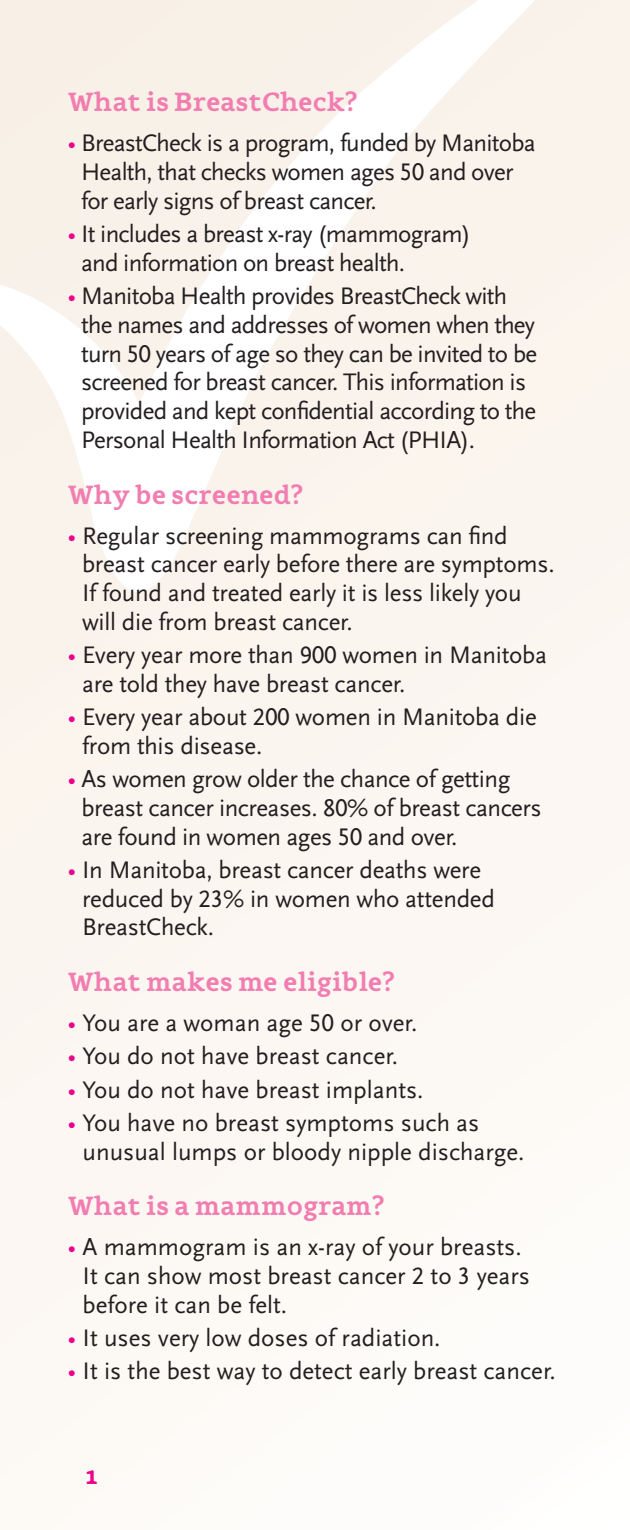
<style>
.page{position:relative;width:630px;height:1530px;background:#fcf7f3}
.page>*{position:absolute;margin:0;border:0;box-sizing:border-box;transform-origin:0 0}
.t1{font:700 27.5px "Flembo Text";letter-spacing:-.01em;color:#f17db1}
.t2{font:700 27.5px "Flembo Text";color:#ec008c}
.t3{font:25px/28.8px "Scala Sans";letter-spacing:-.01em;color:#231f20}
.t4{font:25px/28.8px "Scala Sans";letter-spacing:-.03em;color:#231f20}
.s1{color:#ec008c}
.s2{font-family:"Scala Sans Caps"}
</style>
<div class="page">
<svg style="left:0;top:0;width:534px;height:592px"></svg>
<p class="t1" style="left:68px;top:86px;width:292px">What is BreastCheck?</p>
<p class="t4" style="left:81px;top:129px;width:456px;text-indent:-14px"><span class="s1">•</span> BreastCheck is a program, funded by Manitoba<br>Health, that checks women ages <span class="s2">50</span> and over for early signs of breast cancer.</p>
<p class="t4" style="left:81px;top:220px;width:392px;text-indent:-14px"><span class="s1">•</span> It includes a breast x-ray (mammogram) and information on breast health.</p>
<p class="t4" style="left:81px;top:282px;width:458px;text-indent:-14px"><span class="s1">•</span> Manitoba Health provides BreastCheck with the names and addresses of women when they turn <span class="s2">50</span> years of age so they can be invited to be screened for breast cancer. This information is provided and kept confidential according to the Personal Health Information Act (PHIA).</p>
<p class="t1" style="left:68px;top:479px;width:238px">Why be screened?</p>
<p class="t3" style="left:82px;top:522px;width:474px;text-indent:-15px"><span class="s1">•</span> Regular screening mammograms can find breast cancer early before there are symptoms.<br>If found and treated early it is less likely you will die from breast cancer.</p>
<p class="t3" style="left:82px;top:641px;width:466px;text-indent:-15px"><span class="s1">•</span> Every year more than <span class="s2">900</span> women in Manitoba are told they have breast cancer.</p>
<p class="t3" style="left:82px;top:703px;width:456px;text-indent:-15px"><span class="s1">•</span> Every year about <span class="s2">200</span> women in Manitoba die from this disease.</p>
<p class="t3" style="left:82px;top:765px;width:462px;text-indent:-14px"><span class="s1">•</span> As women grow older the chance of getting breast cancer increases. <span class="s2">80%</span> of breast cancers are found in women ages <span class="s2">50</span> and over.</p>
<p class="t3" style="left:82px;top:856px;width:414px;text-indent:-15px"><span class="s1">•</span> In Manitoba, breast cancer deaths were reduced by <span class="s2">23%</span> in women who attended<br>BreastCheck.</p>
<p class="t1" style="left:68px;top:966px;width:329px">What makes me eligible?</p>
<p class="t3" style="left:68px;top:1009px;width:351px"><span class="s1">•</span> You are a woman age <span class="s2">50</span> or over.</p>
<p class="t3" style="left:68px;top:1042px;width:332px"><span class="s1">•</span> You do not have breast cancer.</p>
<p class="t3" style="left:68px;top:1076px;width:358px"><span class="s1">•</span> You do not have breast implants.</p>
<p class="t3" style="left:83px;top:1109px;width:444px;text-indent:-15px"><span class="s1">•</span> You have no breast symptoms such as unusual lumps or bloody nipple discharge.</p>
<p class="t1" style="left:68px;top:1190px;width:319px">What is a mammogram?</p>
<p class="t3" style="left:83px;top:1233px;width:449px;text-indent:-15px"><span class="s1">•</span> A mammogram is an x-ray of your breasts.<br>It can show most breast cancer <span class="s2">2</span> to <span class="s2">3</span> years before it can be felt.</p>
<p class="t3" style="left:68px;top:1324px;width:375px"><span class="s1">•</span> It uses very low doses of radiation.</p>
<p class="t3" style="left:68px;top:1357px;width:490px"><span class="s1">•</span> It is the best way to detect early breast cancer.</p>
<p class="t2" style="left:85px;top:1459px;width:15px">1</p>
</div>
